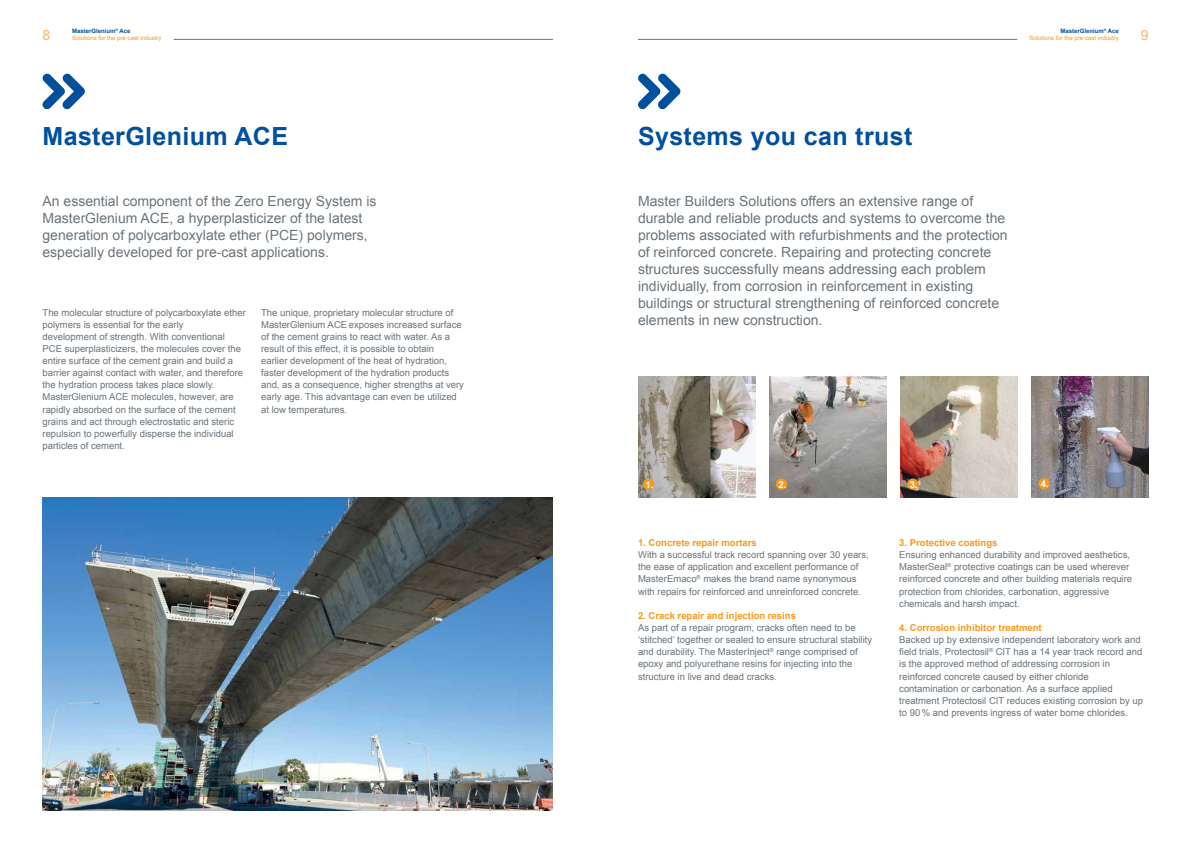
<style>
.page{position:relative;width:1191px;height:842px;background:#fff}
.page>*{position:absolute;margin:0;border:0;box-sizing:border-box;transform-origin:0 0}
.t1{font:700 25px "Arial";letter-spacing:.015em;color:#00509e}
.t2{font:14px/17px "Arial";color:#6a747b}
.t3{font:14px "Arial";color:#fcb562}
.t4{font:9.5px/12.1px "Arial";color:#6a747b}
.t5{font:700 9.5px "Arial";color:#f8991d}
.t6{font:700 9.5px "Arial";color:#fff}
.t7{font:6px/7.1px "Arial";color:#f8991d;text-align:right}
.s1{font-weight:700;color:#00509e}
</style>
<div class="page">
<img style="left:43px;top:497px;width:510px;height:314px">
<img style="left:638px;top:376px;width:117px;height:121px">
<img style="left:769px;top:376px;width:117px;height:121px">
<img style="left:900px;top:376px;width:117px;height:121px">
<img style="left:1031px;top:376px;width:117px;height:121px">
<hr style="left:174px;top:39px;width:379px;height:1px;background:#6a747b">
<hr style="left:638px;top:39px;width:379px;height:1px;background:#6a747b">
<div style="left:643px;top:478px;width:11px;height:12px;background:#f8991d;border-radius:50%"></div>
<div style="left:776px;top:478px;width:11px;height:12px;background:#f8991d;border-radius:50%"></div>
<div style="left:907px;top:478px;width:11px;height:12px;background:#f8991d;border-radius:50%"></div>
<div style="left:1038px;top:478px;width:11px;height:11px;background:#f8991d;border-radius:50%"></div>
<svg style="left:638px;top:74px;width:42px;height:35px"></svg>
<svg style="left:42px;top:74px;width:43px;height:35px"></svg>
<p class="t7" style="left:72px;top:27px;width:91px;text-align:left"><span class="s1">MasterGlenium</span><sup>®</sup> <span class="s1">Ace<br></span>Solutions for the pre-cast industry</p>
<p class="t7" style="left:1029px;top:27px;width:91px"><span class="s1">MasterGlenium</span><sup>®</sup> <span class="s1">Ace<br></span>Solutions for the pre-cast industry</p>
<h2 class="t3" style="left:43px;top:26px;width:9px">8</h2>
<h2 class="t3" style="left:1140px;top:26px;width:9px">9</h2>
<h1 class="t1" style="left:43px;top:120px;width:247px">MasterGlenium ACE</h1>
<h1 class="t1" style="left:638px;top:120px;width:276px">Systems you can trust</h1>
<h2 class="t2" style="left:43px;top:193px;width:335px">An essential component of the Zero Energy System is MasterGlenium ACE, a hyperplasticizer of the latest generation of polycarboxylate ether (PCE) polymers, especially developed for pre-cast applications.</h2>
<p class="t4" style="left:43px;top:306px;width:205px">The molecular structure of polycarboxylate ether polymers is essential for the early<br>development of strength. With conventional PCE superplasticizers, the molecules cover the entire surface of the cement grain and build a barrier against contact with water, and therefore the hydration process takes place slowly.<br>MasterGlenium ACE molecules, however, are rapidly absorbed on the surface of the cement grains and act through electrostatic and steric repulsion to powerfully disperse the individual particles of cement.</p>
<p class="t4" style="left:261px;top:306px;width:204px">The unique, proprietary molecular structure of MasterGlenium ACE exposes increased surface of the cement grains to react with water. As a result of this effect, it is possible to obtain<br>earlier development of the heat of hydration, faster development of the hydration products and, as a consequence, higher strengths at very early age. This advantage can even be utilized at low temperatures.</p>
<p class="t2" style="left:638px;top:193px;width:371px">Master Builders Solutions offers an extensive range of durable and reliable products and systems to overcome the problems associated with refurbishments and the protection of reinforced concrete. Repairing and protecting concrete structures successfully means addressing each problem individually, from corrosion in reinforcement in existing buildings or structural strengthening of reinforced concrete elements in new construction.</p>
<p class="t6" style="left:645px;top:478px;width:9px">1.</p>
<p class="t6" style="left:778px;top:478px;width:9px">2.</p>
<p class="t6" style="left:909px;top:478px;width:9px">3.</p>
<p class="t6" style="left:1040px;top:477px;width:9px">4.</p>
<p class="t5" style="left:638px;top:536px;width:120px">1. Concrete repair mortars</p>
<p class="t4" style="left:638px;top:549px;width:232px">With a successful track record spanning over 30 years, the ease of application and excellent performance of MasterEmaco<sup>®</sup> makes the brand name synonymous with repairs for reinforced and unreinforced concrete.</p>
<p class="t5" style="left:638px;top:609px;width:159px">2. Crack repair and injection resins</p>
<p class="t4" style="left:638px;top:622px;width:236px">As part of a repair program, cracks often need to be ‘stitched’ together or sealed to ensure structural stability and durability. The MasterInject<sup>®</sup> range comprised of epoxy and polyurethane resins for injecting into the structure in live and dead cracks.</p>
<p class="t5" style="left:899px;top:536px;width:100px">3. Protective coatings</p>
<p class="t4" style="left:899px;top:549px;width:234px">Ensuring enhanced durability and improved aesthetics, MasterSeal<sup>®</sup> protective coatings can be used wherever reinforced concrete and other building materials require protection from chlorides, carbonation, aggressive chemicals and harsh impact.</p>
<p class="t5" style="left:899px;top:621px;width:144px">4. Corrosion inhibitor treatment</p>
<p class="t4" style="left:899px;top:634px;width:245px">Backed up by extensive independent laboratory work and field trials, Protectosil<sup>®</sup> CIT has a 14 year track record and is the approved method of addressing corrosion in reinforced concrete caused by either chloride contamination or carbonation. As a surface applied treatment Protectosil CIT reduces existing corrosion by up to 90 % and prevents ingress of water borne chlorides.</p>
</div>
